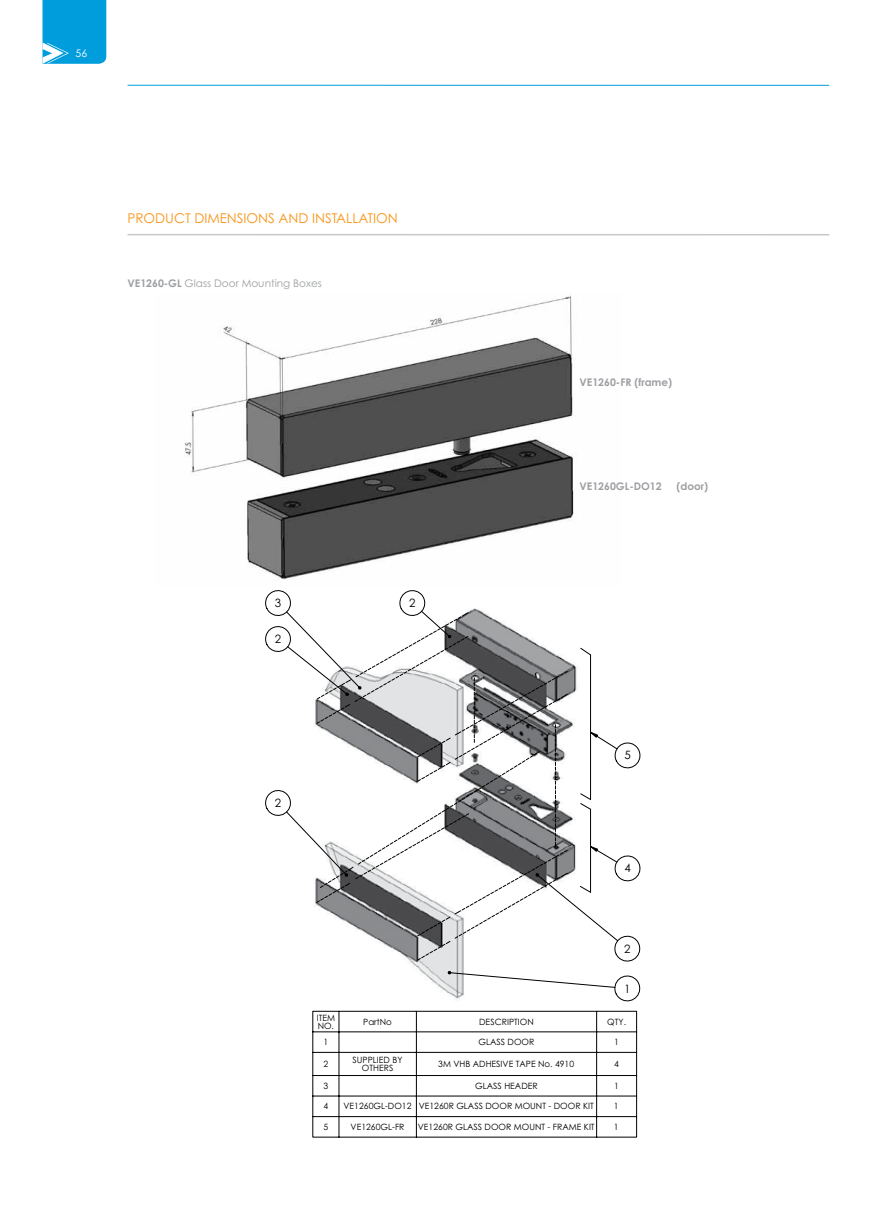
<style>
.page{position:relative;width:893px;height:1212px;background:#fff}
.page>*{position:absolute;margin:0;border:0;box-sizing:border-box;transform-origin:0 0}
.t1{font:13.5px "Century Gothic";letter-spacing:-.005em;color:#f8971d}
.t2{font:11.55px "Century Gothic";color:#000}
.t3{font:700 10.5px "Century Gothic";color:#9d9fa2}
.t4{font:10.5px "Century Gothic";color:#9d9fa2}
.t5{font:10.5px "Century Gothic";color:#fff}
.t6{font:8.7px/8.4px "Century Gothic";color:#000}
.s1{font-weight:700}
</style>
<div class="page">
<hr style="left:128px;top:85px;width:701px;height:1px;background:#009ddc">
<svg style="left:43px;top:0;width:63px;height:64px"></svg>
<hr style="left:128px;top:234px;width:701px;height:1px;background:#c7c8ca">
<img style="left:185px;top:295px;width:389px;height:285px">
<img style="left:312px;top:1137px;width:325px;height:1px">
<svg style="left:265px;top:590px;width:376px;height:547px"></svg>
<p class="t5" style="left:76px;top:47px;width:13px">56</p>
<h1 class="t1" style="left:128px;top:210px;width:272px">PRODUCT DIMENSIONS AND INSTALLATION</h1>
<p class="t4" style="left:128px;top:277px;width:196px"><span class="s1">VE1260-GL</span> Glass Door Mounting Boxes</p>
<h2 class="t2" style="left:275px;top:596px;width:8px">3</h2>
<h2 class="t2" style="left:409px;top:596px;width:8px">2</h2>
<h2 class="t2" style="left:275px;top:632px;width:8px">2</h2>
<h2 class="t2" style="left:275px;top:796px;width:8px">2</h2>
<p class="t3" style="left:580px;top:376px;width:94px">VE1260-FR (frame)</p>
<p class="t3" style="left:580px;top:480px;width:84px">VE1260GL-DO12</p>
<p class="t3" style="left:676px;top:480px;width:33px">(door)</p>
<h2 class="t2" style="left:624px;top:749px;width:8px">5</h2>
<h2 class="t2" style="left:624px;top:862px;width:8px">4</h2>
<h2 class="t2" style="left:624px;top:942px;width:8px">2</h2>
<h2 class="t2" style="left:624px;top:982px;width:8px">1</h2>
<p class="t6" style="left:317px;top:1013px;width:20px">ITEM<br>NO.</p>
<p class="t6" style="left:363px;top:1017px;width:30px">PartNo</p>
<p class="t6" style="left:479px;top:1017px;width:56px">DESCRIPTION</p>
<p class="t6" style="left:607px;top:1017px;width:20px">QTY.</p>
<p class="t6" style="left:323px;top:1038px;width:6px">1</p>
<p class="t6" style="left:478px;top:1038px;width:57px">GLASS DOOR</p>
<p class="t6" style="left:614px;top:1038px;width:6px">1</p>
<p class="t6" style="left:323px;top:1060px;width:6px">2</p>
<p class="t6" style="left:353px;top:1055px;width:51px;text-align:center">SUPPLIED BY<br>OTHERS</p>
<p class="t6" style="left:438px;top:1060px;width:137px">3M VHB ADHESIVE TAPE No. 4910</p>
<p class="t6" style="left:614px;top:1060px;width:6px">4</p>
<p class="t6" style="left:323px;top:1082px;width:6px">3</p>
<p class="t6" style="left:475px;top:1082px;width:64px">GLASS HEADER</p>
<p class="t6" style="left:614px;top:1082px;width:6px">1</p>
<p class="t6" style="left:323px;top:1102px;width:6px">4</p>
<p class="t6" style="left:343px;top:1102px;width:252px">VE1260GL-DO12 VE1260R GLASS DOOR MOUNT - DOOR KIT</p>
<p class="t6" style="left:614px;top:1102px;width:6px">1</p>
<p class="t6" style="left:323px;top:1123px;width:6px">5</p>
<p class="t6" style="left:351px;top:1123px;width:55px">VE1260GL-FR</p>
<p class="t6" style="left:418px;top:1123px;width:178px">VE1260R GLASS DOOR MOUNT - FRAME KIT</p>
<p class="t6" style="left:614px;top:1123px;width:6px">1</p>
</div>
